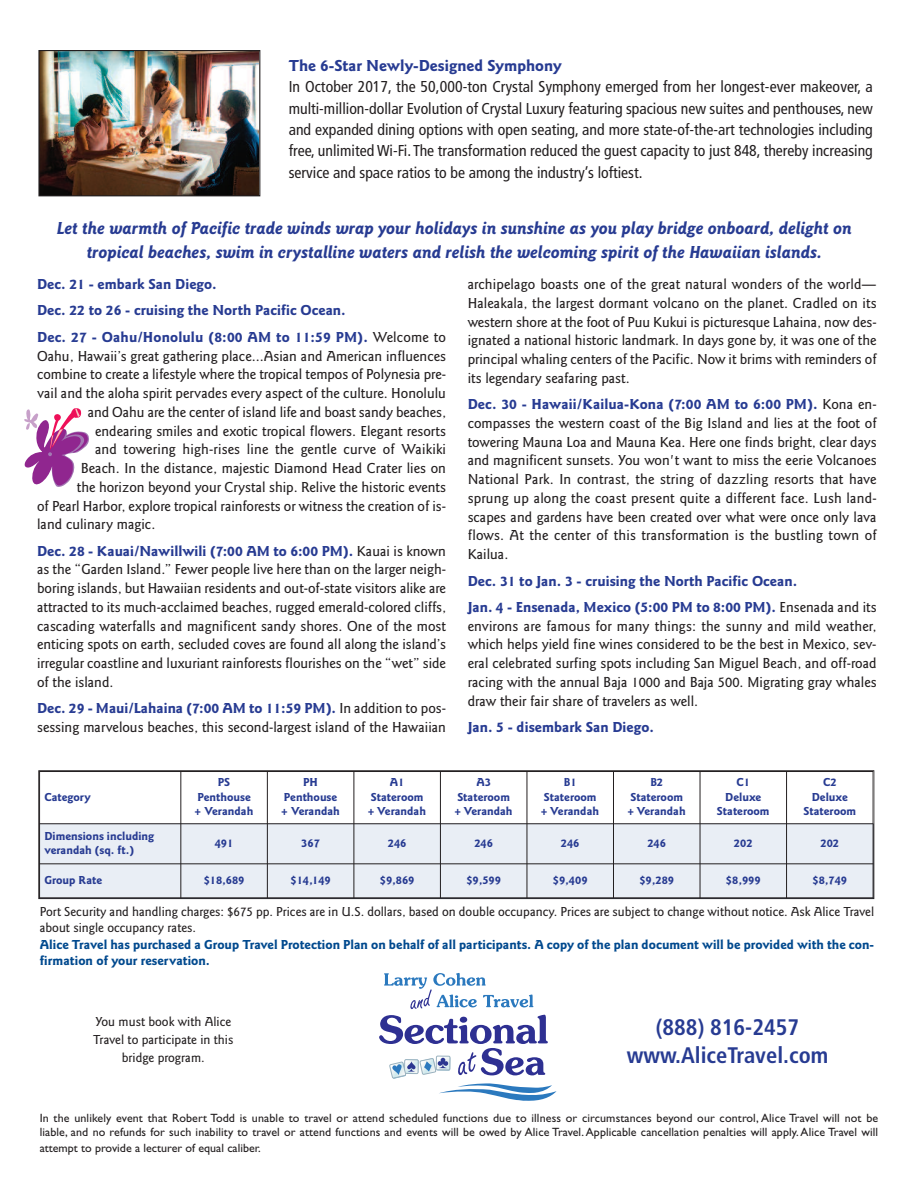
<style>
.page{position:relative;width:918px;height:1188px;background:#fff}
.page>*{position:absolute;margin:0;border:0;box-sizing:border-box;transform-origin:0 0}
.t1{font:700 condensed 22.5px/28.5px "Frutiger";color:#273b92;text-align:center}
.t2{font:italic 700 18px/24.6px "Goudy Sans";color:#273b92;text-align:center}
.t3{font:700 16.5px "Goudy Sans";color:#273b92}
.t4{font:condensed 15.75px/21.3px "Frutiger";color:#231f20;text-align:justify}
.t5{font:500 15px/18.8px "Goudy Sans";color:#231f20;text-align:justify}
.t6{font:700 15px/26.2px "Goudy Sans";color:#273b92}
.t7{font:500 13.5px/18px "Goudy Sans";color:#231f20;text-align:center}
.t8{font:700 13.5px/16.2px "Goudy Sans";color:#01498e}
.t9{font:12px/14.9px "Gill Sans";color:#231f20;text-align:justify}
.t10{font:700 12px/14.4px "Goudy Sans";color:#273b92;text-align:center}
.s1{font-weight:500;color:#231f20}
.s2{font-weight:700;color:#273b92}
</style>
<div class="page">
<img style="left:40px;top:52px;width:218px;height:142px">
<div style="left:38px;top:50px;width:222px;height:146px;border:1px solid #231f20"></div>
<svg style="left:24px;top:408px;width:65px;height:79px"></svg>
<div style="left:39px;top:824px;width:142px;height:40px;background:#e9eef5"></div>
<div style="left:181px;top:824px;width:86px;height:40px;background:#e9eef5"></div>
<div style="left:267px;top:824px;width:87px;height:40px;background:#e9eef5"></div>
<div style="left:354px;top:824px;width:86px;height:40px;background:#e9eef5"></div>
<div style="left:440px;top:824px;width:87px;height:40px;background:#e9eef5"></div>
<div style="left:527px;top:824px;width:86px;height:40px;background:#e9eef5"></div>
<div style="left:613px;top:824px;width:87px;height:40px;background:#e9eef5"></div>
<div style="left:700px;top:824px;width:87px;height:40px;background:#e9eef5"></div>
<div style="left:787px;top:824px;width:86px;height:40px;background:#e9eef5"></div>
<div style="left:39px;top:864px;width:142px;height:34px;background:#e9eef5"></div>
<div style="left:181px;top:864px;width:86px;height:34px;background:#e9eef5"></div>
<div style="left:267px;top:864px;width:87px;height:34px;background:#e9eef5"></div>
<div style="left:354px;top:864px;width:86px;height:34px;background:#e9eef5"></div>
<div style="left:440px;top:864px;width:87px;height:34px;background:#e9eef5"></div>
<div style="left:527px;top:864px;width:86px;height:34px;background:#e9eef5"></div>
<div style="left:613px;top:864px;width:87px;height:34px;background:#e9eef5"></div>
<div style="left:700px;top:864px;width:87px;height:34px;background:#e9eef5"></div>
<div style="left:787px;top:864px;width:86px;height:34px;background:#e9eef5"></div>
<hr style="left:39px;top:771px;width:1px;height:127px;background:#231f20">
<hr style="left:180px;top:771px;width:1px;height:127px;background:#231f20">
<hr style="left:267px;top:771px;width:1px;height:127px;background:#231f20">
<hr style="left:354px;top:771px;width:1px;height:127px;background:#231f20">
<hr style="left:440px;top:771px;width:1px;height:127px;background:#231f20">
<hr style="left:527px;top:771px;width:1px;height:127px;background:#231f20">
<hr style="left:613px;top:771px;width:1px;height:127px;background:#231f20">
<hr style="left:700px;top:771px;width:1px;height:127px;background:#231f20">
<hr style="left:786px;top:771px;width:1px;height:127px;background:#231f20">
<hr style="left:873px;top:771px;width:1px;height:127px;background:#231f20">
<hr style="left:39px;top:771px;width:834px;height:1px;background:#231f20">
<hr style="left:39px;top:823px;width:834px;height:1px;background:#231f20">
<hr style="left:39px;top:863px;width:834px;height:1px;background:#231f20">
<hr style="left:39px;top:897px;width:834px;height:1px;background:#231f20">
<svg style="left:379px;top:1015px;width:178px;height:86px"></svg>
<svg style="left:384px;top:973px;width:149px;height:36px"></svg>
<p class="t3" style="left:289px;top:59px;width:274px">The 6-Star Newly-Designed Symphony</p>
<p class="t4" style="left:289px;top:78px;width:586px">In October 2017, the 50,000-ton Crystal Symphony emerged from her longest-ever makeover, a multi-million-dollar Evolution of Crystal Luxury featuring spacious new suites and penthouses, new and expanded dining options with open seating, and more state-of-the-art technologies including free, unlimited Wi-Fi. The transformation reduced the guest capacity to just 848, thereby increasing service and space ratios to be among the industry’s loftiest.</p>
<p class="t2" style="left:57px;top:217px;width:797px">Let the warmth of Pacific trade winds wrap your holidays in sunshine as you play bridge onboard, delight on tropical beaches, swim in crystalline waters and relish the welcoming spirit of the Hawaiian islands.</p>
<p class="t6" style="left:37px;top:272px;width:410px">Dec. 21 - embark San Diego.<br>Dec. 22 to 26 - cruising the North Pacific Ocean.<br>Dec. 27 - Oahu/Honolulu (8:00 AM to 11:59 PM). <span class="s1">Welcome to</span></p>
<p class="t5" style="left:37px;top:347px;width:410px">Oahu, Hawaii’s great gathering place...Asian and American influences</p>
<p class="t5" style="left:37px;top:366px;width:410px">combine to create a lifestyle where the tropical tempos of Polynesia pre-</p>
<p class="t5" style="left:37px;top:385px;width:410px">vail and the aloha spirit pervades every aspect of the culture. Honolulu</p>
<p class="t5" style="left:88px;top:403px;width:360px">and Oahu are the center of island life and boast sandy beaches,</p>
<p class="t5" style="left:95px;top:422px;width:353px">endearing smiles and exotic tropical flowers. Elegant resorts</p>
<p class="t5" style="left:95px;top:441px;width:353px">and towering high-rises line the gentle curve of Waikiki</p>
<p class="t5" style="left:81px;top:460px;width:366px">Beach. In the distance, majestic Diamond Head Crater lies on</p>
<p class="t5" style="left:77px;top:478px;width:371px">the horizon beyond your Crystal ship. Relive the historic events</p>
<p class="t5" style="left:37px;top:497px;width:410px">of Pearl Harbor, explore tropical rainforests or witness the creation of is-</p>
<p class="t5" style="left:37px;top:516px;width:120px">land culinary magic.</p>
<p class="t5" style="left:37px;top:542px;width:410px"><span class="s2">Dec. 28 - Kauai/Nawillwili (7:00 AM to 6:00 PM).</span> Kauai is known as the “Garden Island.” Fewer people live here than on the larger neigh&shy;boring islands, but Hawaiian residents and out-of-state visitors alike are attracted to its much-acclaimed beaches, rugged emerald-colored cliffs, cascading waterfalls and magnificent sandy shores. One of the most enticing spots on earth, secluded coves are found all along the island’s irregular coastline and luxuriant rainforests flourishes on the “wet” side of the island.</p>
<p class="t5" style="left:37px;top:700px;width:410px"><span class="s2">Dec. 29 - Maui/Lahaina (7:00 AM to 11:59 PM).</span> In addition to pos&shy;sessing marvelous beaches, this second-largest island of the Hawaiian</p>
<p class="t5" style="left:468px;top:276px;width:410px">archipelago boasts one of the great natural wonders of the world— Haleakala, the largest dormant volcano on the planet. Cradled on its western shore at the foot of Puu Kukui is picturesque Lahaina, now des&shy;ignated a national historic landmark. In days gone by, it was one of the principal whaling centers of the Pacific. Now it brims with reminders of its legendary seafaring past.</p>
<p class="t5" style="left:468px;top:396px;width:410px"><span class="s2">Dec. 30 - Hawaii/Kailua-Kona (7:00 AM to 6:00 PM).</span> Kona en&shy;compasses the western coast of the Big Island and lies at the foot of towering Mauna Loa and Mauna Kea. Here one finds bright, clear days and magnificent sunsets. You won't want to miss the eerie Volcanoes National Park. In contrast, the string of dazzling resorts that have sprung up along the coast present quite a different face. Lush land&shy;scapes and gardens have been created over what were once only lava flows. At the center of this transformation is the bustling town of Kailua.</p>
<p class="t6" style="left:468px;top:568px;width:410px">Dec. 31 to Jan. 3 - cruising the North Pacific Ocean.<br>Jan. 4 - Ensenada, Mexico (5:00 PM to 8:00 PM). <span class="s1">Ensenada and its</span></p>
<p class="t5" style="left:468px;top:617px;width:410px">environs are famous for many things: the sunny and mild weather, which helps yield fine wines considered to be the best in Mexico, sev&shy;eral celebrated surfing spots including San Miguel Beach, and off-road racing with the annual Baja 1000 and Baja 500. Migrating gray whales draw their fair share of travelers as well.</p>
<p class="t6" style="left:468px;top:715px;width:188px">Jan. 5 - disembark San Diego.</p>
<p class="t10" style="left:44px;top:790px;width:48px">Category</p>
<p class="t10" style="left:195px;top:776px;width:60px">PS<br>Penthouse + Verandah</p>
<p class="t10" style="left:281px;top:776px;width:60px">PH<br>Penthouse + Verandah</p>
<p class="t10" style="left:368px;top:776px;width:59px">A1<br>Stateroom + Verandah</p>
<p class="t10" style="left:455px;top:776px;width:59px">A3<br>Stateroom + Verandah</p>
<p class="t10" style="left:541px;top:776px;width:59px">B1<br>Stateroom + Verandah</p>
<p class="t10" style="left:628px;top:776px;width:59px">B2<br>Stateroom + Verandah</p>
<p class="t10" style="left:717px;top:776px;width:54px">C1<br>Deluxe<br>Stateroom</p>
<p class="t10" style="left:804px;top:776px;width:54px">C2<br>Deluxe<br>Stateroom</p>
<p class="t10" style="left:44px;top:829px;width:111px;text-align:left">Dimensions including verandah (sq. ft.)</p>
<p class="t10" style="left:215px;top:837px;width:20px">491</p>
<p class="t10" style="left:301px;top:837px;width:20px">367</p>
<p class="t10" style="left:388px;top:837px;width:20px">246</p>
<p class="t10" style="left:474px;top:837px;width:20px">246</p>
<p class="t10" style="left:561px;top:837px;width:20px">246</p>
<p class="t10" style="left:647px;top:837px;width:20px">246</p>
<p class="t10" style="left:734px;top:837px;width:20px">202</p>
<p class="t10" style="left:821px;top:837px;width:20px">202</p>
<p class="t10" style="left:44px;top:874px;width:59px">Group Rate</p>
<p class="t10" style="left:204px;top:874px;width:42px">$18,689</p>
<p class="t10" style="left:291px;top:874px;width:42px">$14,149</p>
<p class="t10" style="left:380px;top:874px;width:36px">$9,869</p>
<p class="t10" style="left:466px;top:874px;width:36px">$9,599</p>
<p class="t10" style="left:553px;top:874px;width:36px">$9,409</p>
<p class="t10" style="left:639px;top:874px;width:36px">$9,289</p>
<p class="t10" style="left:726px;top:874px;width:36px">$8,999</p>
<p class="t10" style="left:812px;top:874px;width:36px">$8,749</p>
<p class="t7" style="left:40px;top:905px;width:836px;line-height:16.2px;text-align:left">Port Security and handling charges: $675 pp. Prices are in U.S. dollars, based on double occupancy. Prices are subject to change without notice. Ask Alice Travel about single occupancy rates.</p>
<p class="t8" style="left:40px;top:937px;width:836px">Alice Travel has purchased a Group Travel Protection Plan on behalf of all participants. A copy of the plan document will be provided with the con&shy;firmation of your reservation.</p>
<p class="t7" style="left:93px;top:1014px;width:142px">You must book with Alice<br>Travel to participate in this bridge program.</p>
<h1 class="t1" style="left:627px;top:1014px;width:203px">(888) 816-2457 www.AliceTravel.com</h1>
<p class="t9" style="left:40px;top:1111px;width:840px">In the unlikely event that Robert Todd is unable to travel or attend scheduled functions due to illness or circumstances beyond our control, Alice Travel will not be liable, and no refunds for such inability to travel or attend functions and events will be owed by Alice Travel.Applicable cancellation penalties will apply.Alice Travel will attempt to provide a lecturer of equal caliber.</p>
</div>
